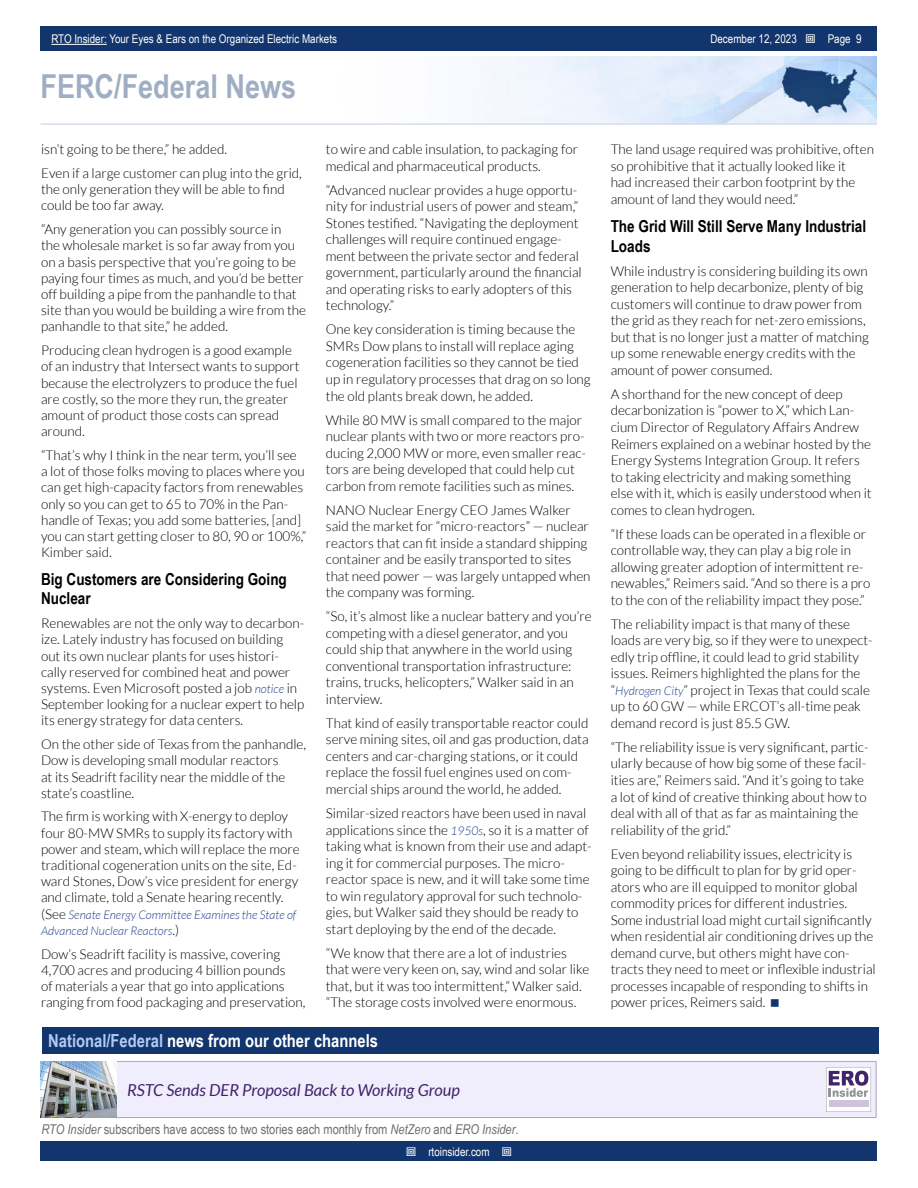
<style>
.page{position:relative;width:918px;height:1188px;background:#fff}
.page>*{position:absolute;margin:0;border:0;box-sizing:border-box;transform-origin:0 0}
.t1{font:700 33px "Arial Narrow";color:#a0aec4}
.t2{font:700 18px "Arial Narrow";color:#fff}
.t3{font:700 16.5px/19.8px "Arial Narrow";color:#000}
.t4{font:italic 16.5px "Lato";color:#40256a}
.t5{font:300 13.5px/16.5px "Lato";color:#000}
.t6{font:13.5px "Arial Narrow";color:#6d6e71}
.t7{font:12px "Arial Narrow";color:#fff}
.t8{font:italic 300 12px/16.2px "Lato";color:#25408f}
.s1{font-style:italic;font-size:12px;color:#25408f}
.s2{font-style:normal;font-size:13.5px;color:#000}
.s3{color:#b2cbf3}
.s4{font-style:italic}
</style>
<div class="page">
<div style="left:41px;top:1142px;width:836px;height:19px;background:#11356c"></div>
<div style="left:41px;top:27px;width:836px;height:24px;background:#11356c"></div>
<hr style="left:51px;top:44px;width:56px;height:1px;background:#fff">
<img style="left:474px;top:56px;width:403px;height:67px">
<hr style="left:40px;top:123px;width:837px;height:2px;background:#d6deec">
<div style="left:42px;top:1028px;width:837px;height:26px;background:#11356c"></div>
<div style="left:116px;top:1061px;width:760px;height:57px;background:#f0eefd"></div>
<div style="left:116px;top:1061px;width:760px;height:57px;border:1px solid #b0a4bf"></div>
<img style="left:41px;top:1061px;width:75px;height:57px">
<svg style="left:826px;top:1067px;width:45px;height:45px;background:#c5bfce"></svg>
<div style="left:829px;top:1100px;width:39px;height:7px;background:#cfc3da"></div>
<p class="t7" style="left:51px;top:30px;width:287px">RTO Insider: Your Eyes &amp; Ears on the Organized Electric Markets</p>
<p class="t7" style="left:710px;top:30px;width:88px">December 12, 2023</p>
<p class="t7" style="left:828px;top:30px;width:35px">Page 9</p>
<h1 class="t1" style="left:40px;top:61px;width:257px">FERC/Federal News</h1>
<p class="t5" style="left:41px;top:138px;width:262px;line-height:23.7px">isn’t going to be there,” he added.<br>Even if a large customer can plug into the grid,</p>
<p class="t5" style="left:41px;top:181px;width:245px">the only generation they will be able to find could be too far away.</p>
<p class="t5" style="left:41px;top:221px;width:267px">“Any generation you can possibly source in<br>the wholesale market is so far away from you on a basis perspective that you’re going to be paying four times as much, and you’d be better off building a pipe from the panhandle to that site than you would be building a wire from the panhandle to that site,” he added.</p>
<p class="t5" style="left:41px;top:342px;width:260px">Producing clean hydrogen is a good example of an industry that Intersect wants to support because the electrolyzers to produce the fuel are costly, so the more they run, the greater amount of product those costs can spread around.</p>
<p class="t5" style="left:41px;top:447px;width:267px">“That’s why I think in the near term, you’ll see a lot of those folks moving to places where you can get high-capacity factors from renewables only so you can get to 65 to 70% in the Pan&shy;handle of Texas; you add some batteries, [and] you can start getting closer to 80, 90 or 100%,” Kimber said.</p>
<p class="t3" style="left:41px;top:568px;width:247px">Big Customers are Considering Going<br>Nuclear</p>
<p class="t5" style="left:41px;top:615px;width:265px">Renewables are not the only way to decarbon&shy;ize. Lately industry has focused on building out its own nuclear plants for uses histori&shy;cally reserved for combined heat and power systems. Even Microsoft posted a job <span class="s1">notice</span> in September looking for a nuclear expert to help its energy strategy for data centers.</p>
<p class="t5" style="left:41px;top:736px;width:267px">On the other side of Texas from the panhandle, Dow is developing small modular reactors<br>at its Seadrift facility near the middle of the state’s coastline.</p>
<p class="t5" style="left:41px;top:809px;width:260px">The firm is working with X-energy to deploy four 80-MW SMRs to supply its factory with power and steam, which will replace the more traditional cogeneration units on the site, Ed&shy;ward Stones, Dow’s vice president for energy and climate, told a Senate hearing recently.</p>
<p class="t8" style="left:41px;top:907px;width:257px"><span class="s2">(See</span> Senate Energy Committee Examines the State of<br>Advanced Nuclear Reactors<span class="s2">.)</span></p>
<p class="t5" style="left:41px;top:946px;width:266px">Dow’s Seadrift facility is massive, covering 4,700 acres and producing 4 billion pounds<br>of materials a year that go into applications ranging from food packaging and preservation,</p>
<p class="t5" style="left:326px;top:141px;width:254px">to wire and cable insulation, to packaging for medical and pharmaceutical products.</p>
<p class="t5" style="left:326px;top:182px;width:257px">“Advanced nuclear provides a huge opportu&shy;nity for industrial users of power and steam,” Stones testified. “Navigating the deployment challenges will require continued engage&shy;ment between the private sector and federal government, particularly around the financial and operating risks to early adopters of this technology.”</p>
<p class="t5" style="left:326px;top:321px;width:266px">One key consideration is timing because the SMRs Dow plans to install will replace aging cogeneration facilities so they cannot be tied up in regulatory processes that drag on so long the old plants break down, he added.</p>
<p class="t5" style="left:326px;top:412px;width:262px">While 80 MW is small compared to the major nuclear plants with two or more reactors pro&shy;ducing 2,000 MW or more, even smaller reac&shy;tors are being developed that could help cut carbon from remote facilities such as mines.</p>
<p class="t5" style="left:326px;top:502px;width:266px">NANO Nuclear Energy CEO James Walker said the market for “micro-reactors” — nuclear reactors that can fit inside a standard shipping container and be easily transported to sites that need power — was largely untapped when the company was forming.</p>
<p class="t5" style="left:326px;top:608px;width:267px">“So, it’s almost like a nuclear battery and you’re competing with a diesel generator, and you could ship that anywhere in the world using conventional transportation infrastructure: trains, trucks, helicopters,” Walker said in an interview.</p>
<p class="t5" style="left:326px;top:715px;width:264px">That kind of easily transportable reactor could serve mining sites, oil and gas production, data centers and car-charging stations, or it could replace the fossil fuel engines used on com&shy;mercial ships around the world, he added.</p>
<p class="t5" style="left:326px;top:805px;width:267px">Similar-sized reactors have been used in naval applications since the <span class="s1">1950s</span>, so it is a matter of taking what is known from their use and adapt&shy;ing it for commercial purposes. The micro&shy;reactor space is new, and it will take some time to win regulatory approval for such technolo&shy;gies, but Walker said they should be ready to start deploying by the end of the decade.</p>
<p class="t5" style="left:326px;top:945px;width:265px">“We know that there are a lot of industries that were very keen on, say, wind and solar like that, but it was too intermittent,” Walker said. “The storage costs involved were enormous.</p>
<h2 class="t2" style="left:48px;top:1028px;width:331px"><span class="s3">National/Federal</span> news from our other channels</h2>
<p class="t4" style="left:127px;top:1081px;width:334px">RSTC Sends DER Proposal Back to Working Group</p>
<p class="t6" style="left:42px;top:1119px;width:479px"><span class="s4">RTO Insider</span> subscribers have access to two stories each monthly from <span class="s4">NetZero</span> and <span class="s4">ERO Insider</span>.</p>
<p class="t7" style="left:428px;top:1143px;width:63px">rtoinsider.com</p>
<p class="t5" style="left:611px;top:141px;width:265px">The land usage required was prohibitive, often so prohibitive that it actually looked like it<br>had increased their carbon footprint by the amount of land they would need.”</p>
<p class="t3" style="left:611px;top:215px;width:257px">The Grid Will Still Serve Many Industrial<br>Loads</p>
<p class="t5" style="left:611px;top:263px;width:260px">While industry is considering building its own generation to help decarbonize, plenty of big customers will continue to draw power from the grid as they reach for net-zero emissions, but that is no longer just a matter of matching up some renewable energy credits with the amount of power consumed.</p>
<p class="t5" style="left:611px;top:386px;width:262px">A shorthand for the new concept of deep decarbonization is “power to X,” which Lan&shy;cium Director of Regulatory Affairs Andrew Reimers explained on a webinar hosted by the Energy Systems Integration Group. It refers to taking electricity and making something else with it, which is easily understood when it comes to clean hydrogen.</p>
<p class="t5" style="left:611px;top:526px;width:261px">“If these loads can be operated in a flexible or controllable way, they can play a big role in allowing greater adoption of intermittent re&shy;newables,” Reimers said. “And so there is a pro to the con of the reliability impact they pose.”</p>
<p class="t5" style="left:611px;top:616px;width:264px">The reliability impact is that many of these loads are very big, so if they were to unexpect&shy;edly trip offline, it could lead to grid stability issues. Reimers highlighted the plans for the “<span class="s1">Hydrogen City</span>” project in Texas that could scale up to 60 GW — while ERCOT’s all-time peak demand record is just 85.5 GW.</p>
<p class="t5" style="left:611px;top:739px;width:259px">“The reliability issue is very significant, partic&shy;ularly because of how big some of these facil&shy;ities are,” Reimers said. “And it’s going to take a lot of kind of creative thinking about how to deal with all of that as far as maintaining the reliability of the grid.”</p>
<p class="t5" style="left:611px;top:846px;width:267px">Even beyond reliability issues, electricity is going to be difficult to plan for by grid oper&shy;ators who are ill equipped to monitor global commodity prices for different industries.<br>Some industrial load might curtail significantly when residential air conditioning drives up the demand curve, but others might have con&shy;tracts they need to meet or inflexible industrial processes incapable of responding to shifts in power prices, Reimers said.</p>
</div>
